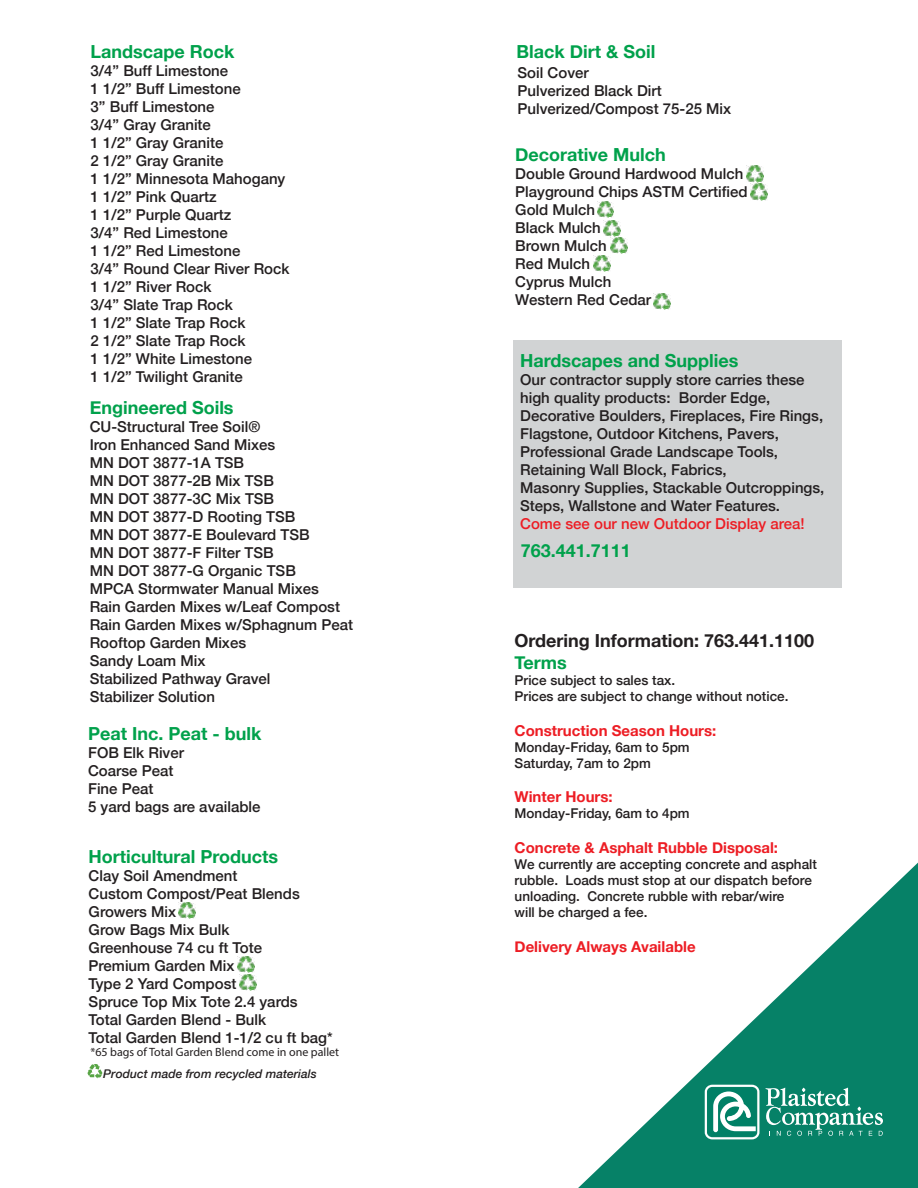
<style>
.page{position:relative;width:918px;height:1188px;background:#fff}
.page>*{position:absolute;margin:0;border:0;box-sizing:border-box;transform-origin:0 0}
.t1{font:700 18px "Helvetica Neue";color:#00a14b}
.t2{font:700 18px "Helvetica Neue";color:#231f20}
.t3{font:500 15px/18px "Helvetica Neue";color:#231f20}
.t4{font:700 15px "Helvetica Neue";color:#ed1d24}
.t5{font:500 15px "Helvetica Neue";color:#ed1d24}
.t6{font:500 13.5px/16.2px "Helvetica Neue";color:#231f20}
.t7{font:12px "Myriad Pro";color:#231f20}
.t8{font:italic 500 12px "Helvetica Neue";color:#231f20}
</style>
<div class="page">
<div style="left:513px;top:340px;width:328px;height:248px;background:#d1d3d4"></div>
<svg style="left:88px;top:1064px;width:14px;height:14px"></svg>
<img style="left:654px;top:293px;width:17px;height:16px">
<img style="left:594px;top:255px;width:16px;height:17px">
<img style="left:747px;top:166px;width:17px;height:16px">
<img style="left:603px;top:220px;width:17px;height:16px">
<img style="left:750px;top:184px;width:17px;height:16px">
<img style="left:610px;top:237px;width:17px;height:17px">
<svg style="left:578px;top:862px;width:340px;height:326px"></svg>
<svg style="left:766px;top:1088px;width:117px;height:48px;background:#3e9d89"></svg>
<svg style="left:705px;top:1085px;width:54px;height:54px"></svg>
<img style="left:178px;top:903px;width:17px;height:16px">
<img style="left:239px;top:974px;width:17px;height:17px">
<img style="left:238px;top:956px;width:16px;height:16px">
<img style="left:597px;top:201px;width:17px;height:17px">
<p class="t1" style="left:91px;top:38px;width:145px">Landscape Rock</p>
<p class="t3" style="left:91px;top:61px;width:200px">3/4” Buff Limestone<br>1 1/2” Buff Limestone<br>3” Buff Limestone<br>3/4” Gray Granite<br>1 1/2” Gray Granite<br>2 1/2” Gray Granite<br>1 1/2” Minnesota Mahogany<br>1 1/2” Pink Quartz<br>1 1/2” Purple Quartz<br>3/4” Red Limestone<br>1 1/2” Red Limestone<br>3/4” Round Clear River Rock<br>1 1/2” River Rock<br>3/4” Slate Trap Rock<br>1 1/2” Slate Trap Rock<br>2 1/2” Slate Trap Rock<br>1 1/2” White Limestone<br>1 1/2” Twilight Granite</p>
<p class="t1" style="left:90px;top:394px;width:145px">Engineered Soils</p>
<p class="t3" style="left:90px;top:416px;width:265px">CU-Structural Tree Soil®<br>Iron Enhanced Sand Mixes<br>MN DOT 3877-1A TSB<br>MN DOT 3877-2B Mix TSB<br>MN DOT 3877-3C Mix TSB<br>MN DOT 3877-D Rooting TSB<br>MN DOT 3877-E Boulevard TSB<br>MN DOT 3877-F Filter TSB<br>MN DOT 3877-G Organic TSB<br>MPCA Stormwater Manual Mixes<br>Rain Garden Mixes w/Leaf Compost<br>Rain Garden Mixes w/Sphagnum Peat<br>Rooftop Garden Mixes<br>Sandy Loam Mix<br>Stabilized Pathway Gravel<br>Stabilizer Solution</p>
<p class="t1" style="left:88px;top:719px;width:175px">Peat Inc. Peat - bulk</p>
<p class="t3" style="left:88px;top:742px;width:174px">FOB Elk River<br>Coarse Peat<br>Fine Peat<br>5 yard bags are available</p>
<p class="t1" style="left:89px;top:842px;width:191px">Horticultural Products</p>
<p class="t3" style="left:89px;top:865px;width:245px">Clay Soil Amendment<br>Custom Compost/Peat Blends<br>Growers Mix<br>Grow Bags Mix Bulk<br>Greenhouse 74 cu ft Tote<br>Premium Garden Mix<br>Type 2 Yard Compost<br>Spruce Top Mix Tote 2.4 yards<br>Total Garden Blend - Bulk<br>Total Garden Blend 1-1/2 cu ft bag*</p>
<p class="t7" style="left:90px;top:1045px;width:250px">*65 bags of Total Garden Blend come in one pallet</p>
<p class="t8" style="left:103px;top:1063px;width:215px">Product made from recycled materials</p>
<p class="t1" style="left:517px;top:38px;width:140px">Black Dirt &amp; Soil</p>
<p class="t3" style="left:518px;top:63px;width:215px">Soil Cover<br>Pulverized Black Dirt<br>Pulverized/Compost 75-25 Mix</p>
<p class="t1" style="left:515px;top:141px;width:152px">Decorative Mulch</p>
<p class="t3" style="left:515px;top:164px;width:234px">Double Ground Hardwood Mulch<br>Playground Chips ASTM Certified<br>Gold Mulch<br>Black Mulch<br>Brown Mulch<br>Red Mulch<br>Cyprus Mulch<br>Western Red Cedar</p>
<p class="t1" style="left:520px;top:347px;width:220px">Hardscapes and Supplies</p>
<p class="t3" style="left:520px;top:370px;width:306px">Our contractor supply store carries these high quality products: Border Edge, Decorative Boulders, Fireplaces, Fire Rings, Flagstone, Outdoor Kitchens, Pavers, Professional Grade Landscape Tools, Retaining Wall Block, Fabrics,<br>Masonry Supplies, Stackable Outcroppings, Steps, Wallstone and Water Features.</p>
<p class="t5" style="left:520px;top:512px;width:286px">Come see our new Outdoor Display area!</p>
<p class="t1" style="left:521px;top:536px;width:112px">763.441.7111</p>
<p class="t2" style="left:515px;top:627px;width:301px">Ordering Information: 763.441.1100</p>
<p class="t1" style="left:515px;top:648px;width:54px">Terms</p>
<p class="t6" style="left:515px;top:671px;width:275px">Price subject to sales tax.<br>Prices are subject to change without notice.</p>
<p class="t4" style="left:515px;top:719px;width:203px">Construction Season Hours:</p>
<p class="t6" style="left:515px;top:738px;width:177px">Monday-Friday, 6am to 5pm<br>Saturday, 7am to 2pm</p>
<p class="t4" style="left:515px;top:785px;width:100px">Winter Hours:</p>
<p class="t6" style="left:515px;top:804px;width:177px">Monday-Friday, 6am to 4pm</p>
<p class="t4" style="left:515px;top:836px;width:265px">Concrete &amp; Asphalt Rubble Disposal:</p>
<p class="t6" style="left:515px;top:855px;width:304px">We currently are accepting concrete and asphalt rubble. Loads must stop at our dispatch before unloading. Concrete rubble with rebar/wire<br>will be charged a fee.</p>
<p class="t4" style="left:515px;top:935px;width:183px">Delivery Always Available</p>
</div>
